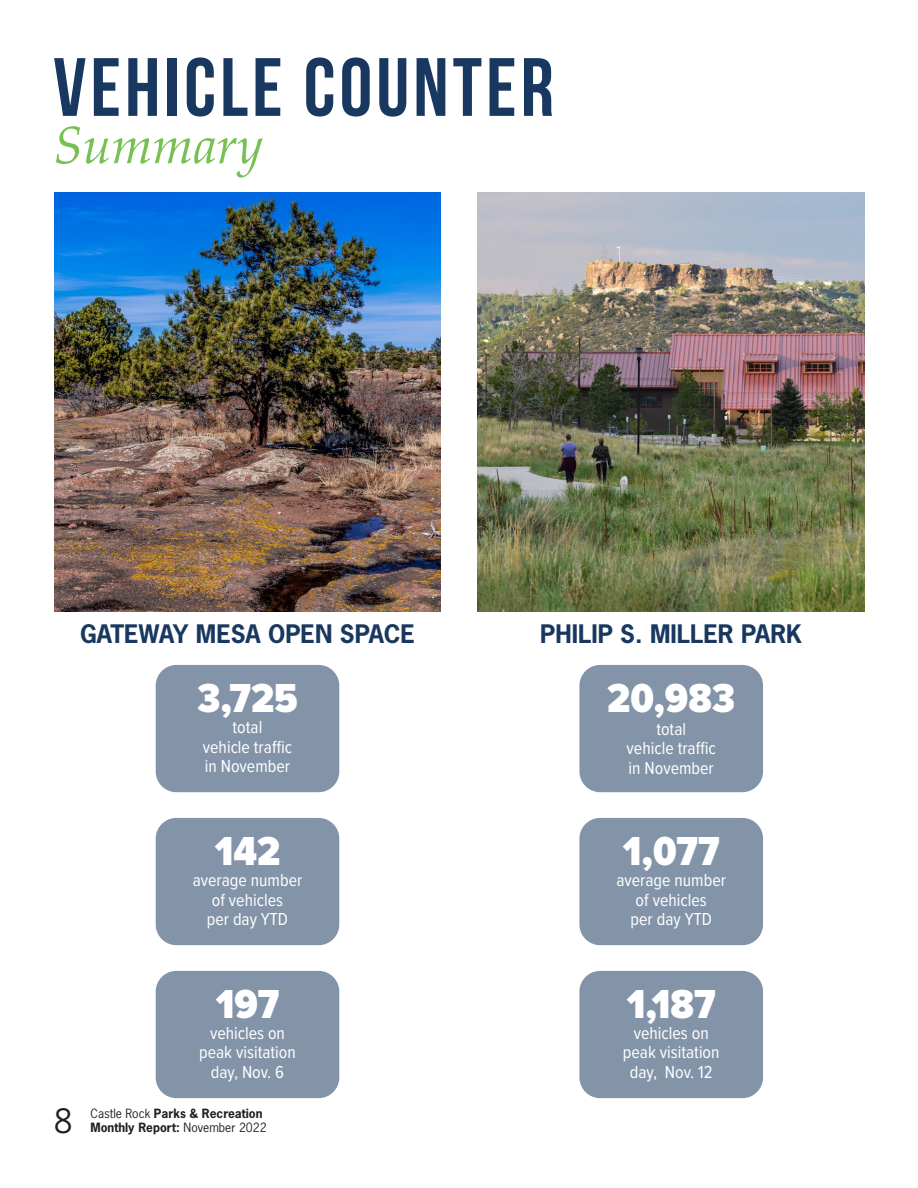
<style>
.page{position:relative;width:918px;height:1188px;background:#fff}
.page>*{position:absolute;margin:0;border:0;box-sizing:border-box;transform-origin:0 0}
.t1{font:82.5px "Bebas Neue";letter-spacing:.05em;color:#193860}
.t2{font:italic 52.5px "Palatino Linotype";color:#77c054}
.t3{font:900 42px "Proxima Nova Cond";color:#fff}
.t4{font:31.5px "News Gothic Std";color:#231f20}
.t5{font:700 24px "News Gothic Std";color:#193860}
.t6{font:18px "Proxima Nova Cond";color:#fff}
.t7{font:700 12px/14.4px "News Gothic Std";color:#231f20}
.s1{font-weight:400}
</style>
<div class="page">
<img style="left:54px;top:193px;width:387px;height:418px">
<img style="left:478px;top:193px;width:387px;height:418px">
<div style="left:160px;top:669px;width:175px;height:119px;background:#8394a9;border-radius:16px"></div>
<div style="left:156px;top:665px;width:183px;height:127px;border:9px solid #193860;border-radius:16px"></div>
<div style="left:160px;top:822px;width:175px;height:119px;background:#8394a9;border-radius:16px"></div>
<div style="left:156px;top:818px;width:183px;height:127px;border:9px solid #193860;border-radius:16px"></div>
<div style="left:160px;top:975px;width:175px;height:119px;background:#8394a9;border-radius:16px"></div>
<div style="left:156px;top:971px;width:183px;height:127px;border:9px solid #193860;border-radius:16px"></div>
<div style="left:584px;top:669px;width:175px;height:119px;background:#8394a9;border-radius:16px"></div>
<div style="left:579px;top:665px;width:184px;height:127px;border:9px solid #193860;border-radius:16px"></div>
<div style="left:584px;top:822px;width:175px;height:119px;background:#8394a9;border-radius:16px"></div>
<div style="left:579px;top:818px;width:184px;height:127px;border:9px solid #193860;border-radius:16px"></div>
<div style="left:584px;top:975px;width:175px;height:119px;background:#8394a9;border-radius:16px"></div>
<div style="left:579px;top:971px;width:184px;height:127px;border:9px solid #193860;border-radius:16px"></div>
<p class="t1" style="left:53px;top:42px;width:502px">VEHICLE COUNTER</p>
<p class="t2" style="left:53px;top:108px;width:212px">Summary</p>
<p class="t5" style="left:80px;top:618px;width:336px">GATEWAY MESA OPEN SPACE</p>
<p class="t5" style="left:540px;top:618px;width:263px">PHILIP S. MILLER PARK</p>
<p class="t3" style="left:197px;top:668px;width:102px">3,725</p>
<p class="t6" style="left:233px;top:714px;width:31px">total</p>
<p class="t6" style="left:203px;top:733px;width:91px">vehicle traffic</p>
<p class="t6" style="left:205px;top:753px;width:87px">in November</p>
<p class="t3" style="left:215px;top:821px;width:67px">142</p>
<p class="t6" style="left:193px;top:867px;width:111px">average number</p>
<p class="t6" style="left:212px;top:886px;width:73px">of vehicles</p>
<p class="t6" style="left:207px;top:906px;width:83px">per day YTD</p>
<p class="t3" style="left:216px;top:974px;width:65px">197</p>
<p class="t6" style="left:210px;top:1020px;width:76px">vehicles on</p>
<p class="t6" style="left:199px;top:1039px;width:98px">peak visitation</p>
<p class="t6" style="left:211px;top:1059px;width:75px">day, Nov. 6</p>
<h3 class="t4" style="left:54px;top:1101px;width:20px">8</h3>
<p class="t7" style="left:91px;top:1106px;width:178px"><span class="s1">Castle Rock</span> Parks &amp; Recreation<br>Monthly Report: <span class="s1">November 2022</span></p>
<p class="t3" style="left:607px;top:668px;width:130px">20,983</p>
<p class="t6" style="left:656px;top:715px;width:31px">total</p>
<p class="t6" style="left:627px;top:735px;width:91px">vehicle traffic</p>
<p class="t6" style="left:629px;top:754px;width:87px">in November</p>
<p class="t3" style="left:623px;top:821px;width:98px">1,077</p>
<p class="t6" style="left:616px;top:867px;width:111px">average number</p>
<p class="t6" style="left:636px;top:886px;width:73px">of vehicles</p>
<p class="t6" style="left:631px;top:906px;width:83px">per day YTD</p>
<p class="t3" style="left:627px;top:974px;width:90px">1,187</p>
<p class="t6" style="left:634px;top:1020px;width:76px">vehicles on</p>
<p class="t6" style="left:623px;top:1039px;width:98px">peak visitation</p>
<p class="t6" style="left:630px;top:1059px;width:84px">day, Nov. 12</p>
</div>
